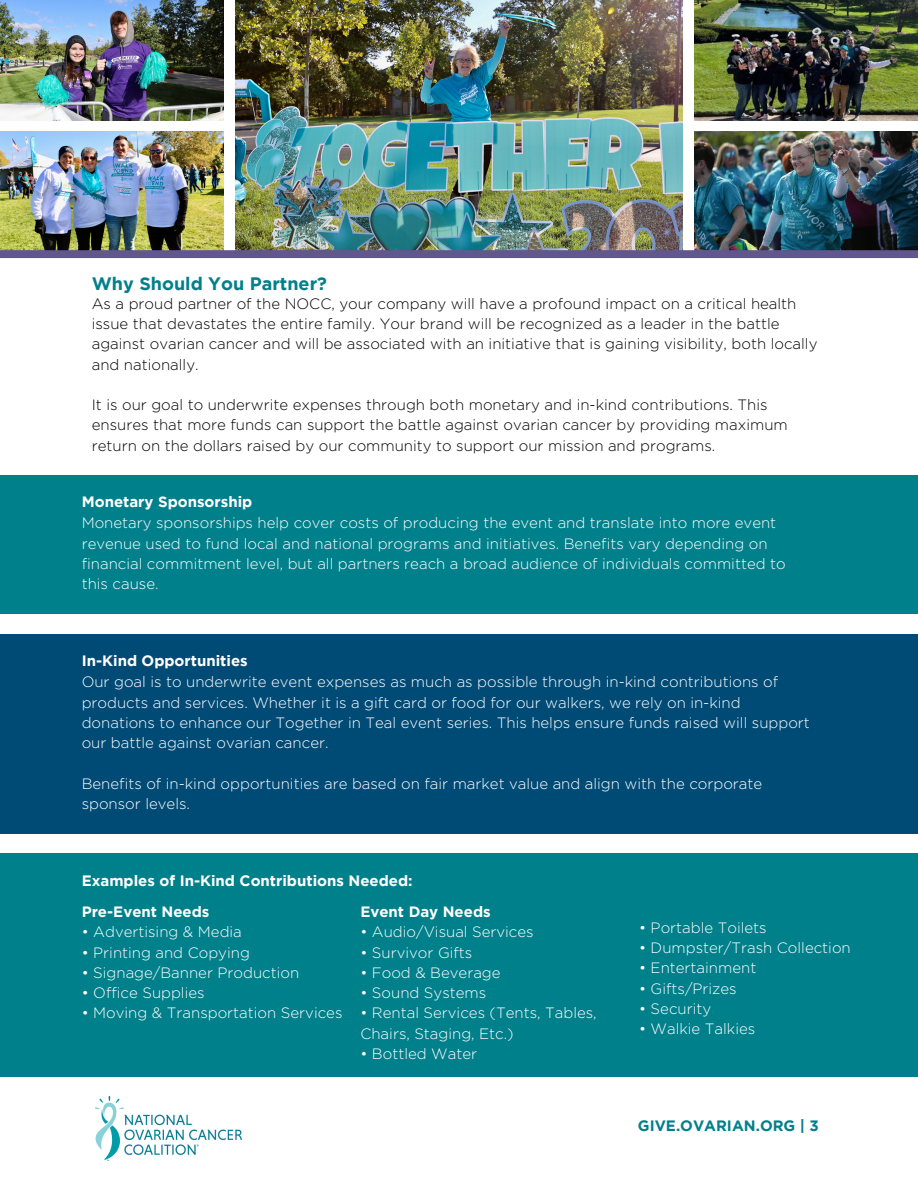
<style>
.page{position:relative;width:918px;height:1188px;background:#fff}
.page>*{position:absolute;margin:0;border:0;box-sizing:border-box;transform-origin:0 0}
.t1{font:700 18px "Gotham";color:#00808b}
.t2{font:300 15px/20.2px "Gotham";color:#fff}
.t3{font:300 15px/20.2px "Gotham";color:#000}
.t4{font:700 15px "Gotham";color:#fff}
.t5{font:700 15px "Gotham";color:#fff}
.t6{font:700 15px "Gotham";color:#00808b}
</style>
<div class="page">
<img style="left:0;top:132px;width:224px;height:118px">
<img style="left:235px;top:0;width:448px;height:250px">
<img style="left:0;top:0;width:224px;height:120px">
<img style="left:694px;top:132px;width:224px;height:118px">
<img style="left:694px;top:0;width:224px;height:120px">
<div style="left:0;top:250px;width:918px;height:8px;background:#61568e"></div>
<div style="left:0;top:475px;width:918px;height:139px;background:#00808b"></div>
<div style="left:0;top:634px;width:918px;height:199px;background:#004b76"></div>
<div style="left:0;top:853px;width:918px;height:224px;background:#00808b"></div>
<img style="left:95px;top:1096px;width:146px;height:64px">
<p class="t1" style="left:92px;top:276px;width:237px">Why Should You Partner?</p>
<p class="t3" style="left:92px;top:294px;width:727px">As a proud partner of the NOCC, your company will have a profound impact on a critical health issue that devastates the entire family. Your brand will be recognized as a leader in the battle against ovarian cancer and will be associated with an initiative that is gaining visibility, both locally and nationally.</p>
<h3 class="t3" style="left:92px;top:395px;width:698px">It is our goal to underwrite expenses through both monetary and in-kind contributions. This ensures that more funds can support the battle against ovarian cancer by providing maximum return on the dollars raised by our community to support our mission and programs.</h3>
<h1 class="t4" style="left:82px;top:496px;width:172px">Monetary Sponsorship</h1>
<p class="t2" style="left:82px;top:514px;width:706px">Monetary sponsorships help cover costs of producing the event and translate into more event revenue used to fund local and national programs and initiatives. Benefits vary depending on financial commitment level, but all partners reach a broad audience of individuals committed to this cause.</p>
<p class="t4" style="left:82px;top:655px;width:168px">In-Kind Opportunities</p>
<p class="t2" style="left:82px;top:673px;width:730px">Our goal is to underwrite event expenses as much as possible through in-kind contributions of products and services. Whether it is a gift card or food for our walkers, we rely on in-kind donations to enhance our Together in Teal event series. This helps ensure funds raised will support our battle against ovarian cancer.</p>
<p class="t2" style="left:82px;top:774px;width:682px">Benefits of in-kind opportunities are based on fair market value and align with the corporate sponsor levels.</p>
<p class="t4" style="left:82px;top:875px;width:332px">Examples of In-Kind Contributions Needed:</p>
<p class="t5" style="left:82px;top:905px;width:129px">Pre-Event Needs</p>
<p class="t2" style="left:82px;top:923px;width:162px">• Advertising &amp; Media</p>
<p class="t2" style="left:82px;top:943px;width:170px">• Printing and Copying</p>
<p class="t2" style="left:82px;top:963px;width:219px">• Signage/Banner Production</p>
<p class="t2" style="left:82px;top:983px;width:124px">• Office Supplies</p>
<p class="t2" style="left:82px;top:1004px;width:262px">• Moving &amp; Transportation Services</p>
<p class="t5" style="left:360px;top:905px;width:132px">Event Day Needs</p>
<p class="t2" style="left:360px;top:923px;width:175px">• Audio/Visual Services</p>
<p class="t2" style="left:360px;top:943px;width:113px">• Survivor Gifts</p>
<p class="t2" style="left:360px;top:963px;width:142px">• Food &amp; Beverage</p>
<p class="t2" style="left:360px;top:983px;width:127px">• Sound Systems</p>
<p class="t2" style="left:360px;top:1004px;width:238px">• Rental Services (Tents, Tables,<br>Chairs, Staging, Etc.)</p>
<p class="t2" style="left:360px;top:1044px;width:118px">• Bottled Water</p>
<p class="t2" style="left:639px;top:918px;width:129px">• Portable Toilets</p>
<p class="t2" style="left:639px;top:938px;width:213px">• Dumpster/Trash Collection</p>
<p class="t2" style="left:639px;top:959px;width:119px">• Entertainment</p>
<p class="t2" style="left:639px;top:979px;width:99px">• Gifts/Prizes</p>
<p class="t2" style="left:639px;top:999px;width:74px">• Security</p>
<p class="t2" style="left:639px;top:1019px;width:118px">• Walkie Talkies</p>
<h2 class="t6" style="left:638px;top:1121px;width:182px">GIVE.OVARIAN.ORG | 3</h2>
</div>
